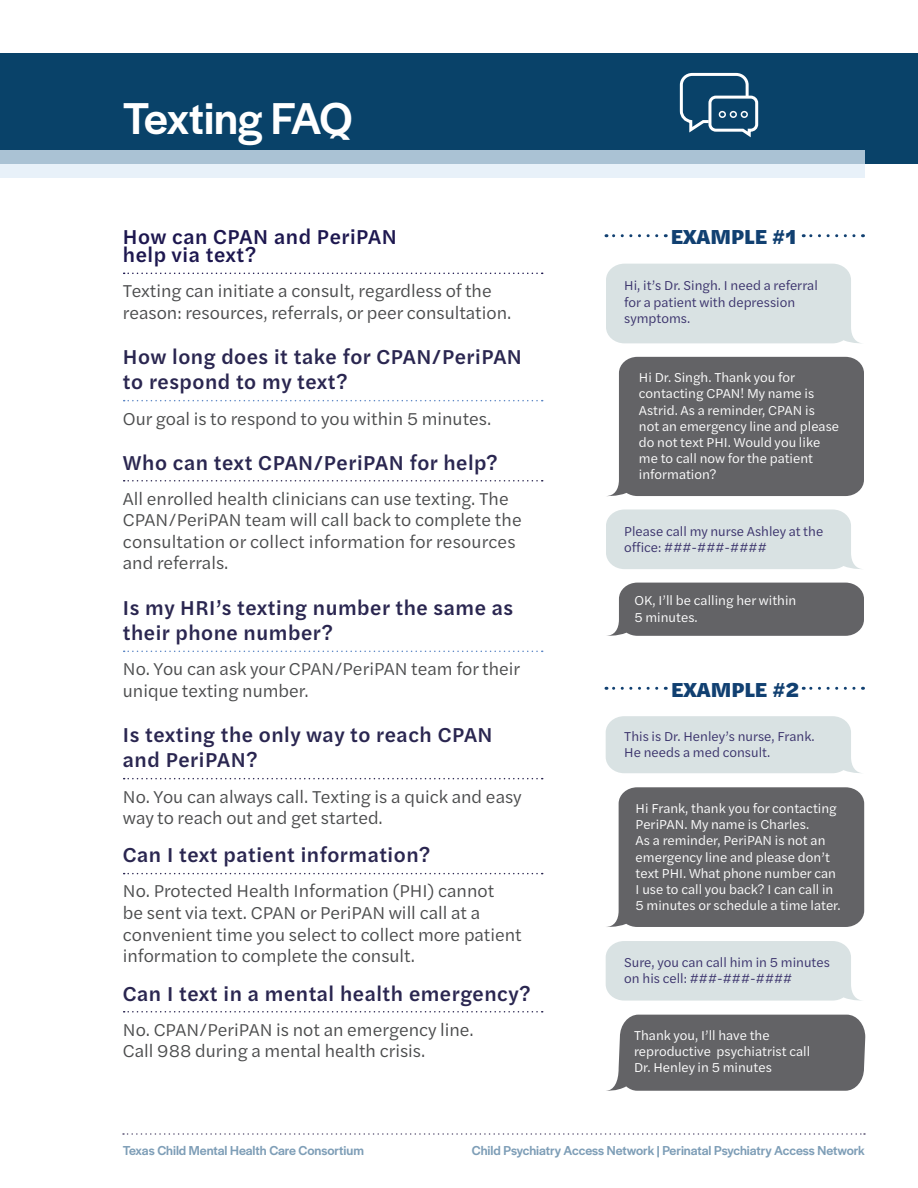
<style>
.page{position:relative;width:918px;height:1188px;background:#fff}
.page>*{position:absolute;margin:0;border:0;box-sizing:border-box;transform-origin:0 0}
.t1{font:500 46.5px "Halyard Display";letter-spacing:-.01em;color:#fff}
.t2{font:500 21px/25.2px "Halyard Text";letter-spacing:.025em;color:#2a2650}
.t3{font:500 21px/18px "Halyard Text";letter-spacing:.025em;color:#1d174f}
.t4{font:900 21px "Halyard Text";color:#114071}
.t5{font:18px/21.6px "Halyard Text";color:#4b4c4d}
.t6{font:13.5px/16.2px "Halyard Text";color:#fff}
.t7{font:13.5px/16.2px "Halyard Text";color:#39316b}
.t8{font:500 13.5px "Halyard Display";color:#7e9eb7}
</style>
<div class="page">
<svg style="left:123px;top:1133px;width:742px;height:2px"></svg>
<div style="left:0;top:53px;width:918px;height:111px;background:#094269"></div>
<svg style="left:0;top:150px;width:865px;height:28px;background:#c8d9e6"></svg>
<svg style="left:124px;top:273px;width:419px;height:1px"></svg>
<svg style="left:124px;top:400px;width:419px;height:1px"></svg>
<svg style="left:124px;top:480px;width:419px;height:2px"></svg>
<svg style="left:124px;top:651px;width:419px;height:1px"></svg>
<svg style="left:124px;top:778px;width:419px;height:1px"></svg>
<svg style="left:124px;top:873px;width:419px;height:1px"></svg>
<svg style="left:124px;top:1011px;width:419px;height:2px"></svg>
<div style="left:606px;top:264px;width:256px;height:80px;background:#d9e2e3"></div>
<div style="left:606px;top:716px;width:254px;height:57px;background:#d9e2e3"></div>
<div style="left:606px;top:509px;width:255px;height:60px;background:#d9e2e3"></div>
<svg style="left:606px;top:941px;width:256px;height:60px;background:#dbe3e4"></svg>
<div style="left:607px;top:357px;width:257px;height:140px;background:#636366"></div>
<div style="left:607px;top:787px;width:257px;height:140px;background:#636366"></div>
<svg style="left:607px;top:583px;width:257px;height:53px;background:#6c6c6f"></svg>
<svg style="left:606px;top:1015px;width:259px;height:76px;background:#6d6d70"></svg>
<svg style="left:606px;top:234px;width:51px;height:3px"></svg>
<svg style="left:606px;top:687px;width:51px;height:3px"></svg>
<svg style="left:803px;top:234px;width:51px;height:3px"></svg>
<svg style="left:803px;top:687px;width:51px;height:3px"></svg>
<svg style="left:679px;top:72px;width:80px;height:66px"></svg>
<h1 class="t1" style="left:123px;top:85px;width:231px">Texting FAQ</h1>
<p class="t3" style="left:123px;top:227px;width:276px">How can CPAN and PeriPAN help via text?</p>
<p class="t5" style="left:123px;top:279px;width:390px">Texting can initiate a consult, regardless of the reason: resources, referrals, or peer consultation.</p>
<p class="t2" style="left:123px;top:343px;width:401px">How long does it take for CPAN/PeriPAN to respond to my text?</p>
<p class="t5" style="left:123px;top:407px;width:370px">Our goal is to respond to you within 5 minutes.</p>
<p class="t2" style="left:123px;top:449px;width:376px">Who can text CPAN/PeriPAN for help?</p>
<p class="t5" style="left:123px;top:487px;width:400px">All enrolled health clinicians can use texting. The CPAN/PeriPAN team will call back to complete the consultation or collect information for resources and referrals.</p>
<p class="t2" style="left:123px;top:594px;width:392px">Is my HRI’s texting number the same as their phone number?</p>
<p class="t5" style="left:123px;top:657px;width:399px">No. You can ask your CPAN/PeriPAN team for their unique texting number.</p>
<p class="t2" style="left:123px;top:721px;width:371px">Is texting the only way to reach CPAN and PeriPAN?</p>
<p class="t5" style="left:123px;top:785px;width:400px">No. You can always call. Texting is a quick and easy way to reach out and get started.</p>
<p class="t2" style="left:123px;top:841px;width:309px">Can I text patient information?</p>
<p class="t5" style="left:123px;top:880px;width:400px">No. Protected Health Information (PHI) cannot<br>be sent via text. CPAN or PeriPAN will call at a convenient time you select to collect more patient information to complete the consult.</p>
<p class="t2" style="left:123px;top:980px;width:409px">Can I text in a mental health emergency?</p>
<p class="t5" style="left:123px;top:1018px;width:352px">No. CPAN/PeriPAN is not an emergency line.<br>Call 988 during a mental health crisis.</p>
<p class="t4" style="left:671px;top:220px;width:127px">EXAMPLE #1</p>
<p class="t7" style="left:624px;top:277px;width:195px">Hi, it’s Dr. Singh. I need a referral for a patient with depression symptoms.</p>
<p class="t6" style="left:639px;top:369px;width:202px">Hi Dr. Singh. Thank you for contacting CPAN! My name is<br>Astrid. As a reminder, CPAN is<br>not an emergency line and please do not text PHI. Would you like me to call now for the patient information?</p>
<p class="t7" style="left:624px;top:522px;width:201px">Please call my nurse Ashley at the office: ###-###-####</p>
<p class="t6" style="left:634px;top:592px;width:163px">OK, I’ll be calling her within<br>5 minutes.</p>
<p class="t4" style="left:671px;top:673px;width:129px">EXAMPLE #2</p>
<p class="t7" style="left:624px;top:728px;width:192px">This is Dr. Henley’s nurse, Frank.<br>He needs a med consult.</p>
<p class="t6" style="left:636px;top:800px;width:207px">Hi Frank, thank you for contacting<br>PeriPAN. My name is Charles.<br>As a reminder, PeriPAN is not an emergency line and please don’t text PHI. What phone number can<br>I use to call you back? I can call in<br>5 minutes or schedule a time later.</p>
<p class="t7" style="left:624px;top:954px;width:207px">Sure, you can call him in 5 minutes on his cell: ###-###-####</p>
<p class="t6" style="left:634px;top:1027px;width:178px">Thank you, I’ll have the reproductive psychiatrist call<br>Dr. Henley in 5 minutes</p>
<p class="t8" style="left:123px;top:1140px;width:243px">Texas Child Mental Health Care Consortium</p>
<p class="t8" style="left:472px;top:1140px;width:394px">Child Psychiatry Access Network | Perinatal Psychiatry Access Network</p>
</div>
